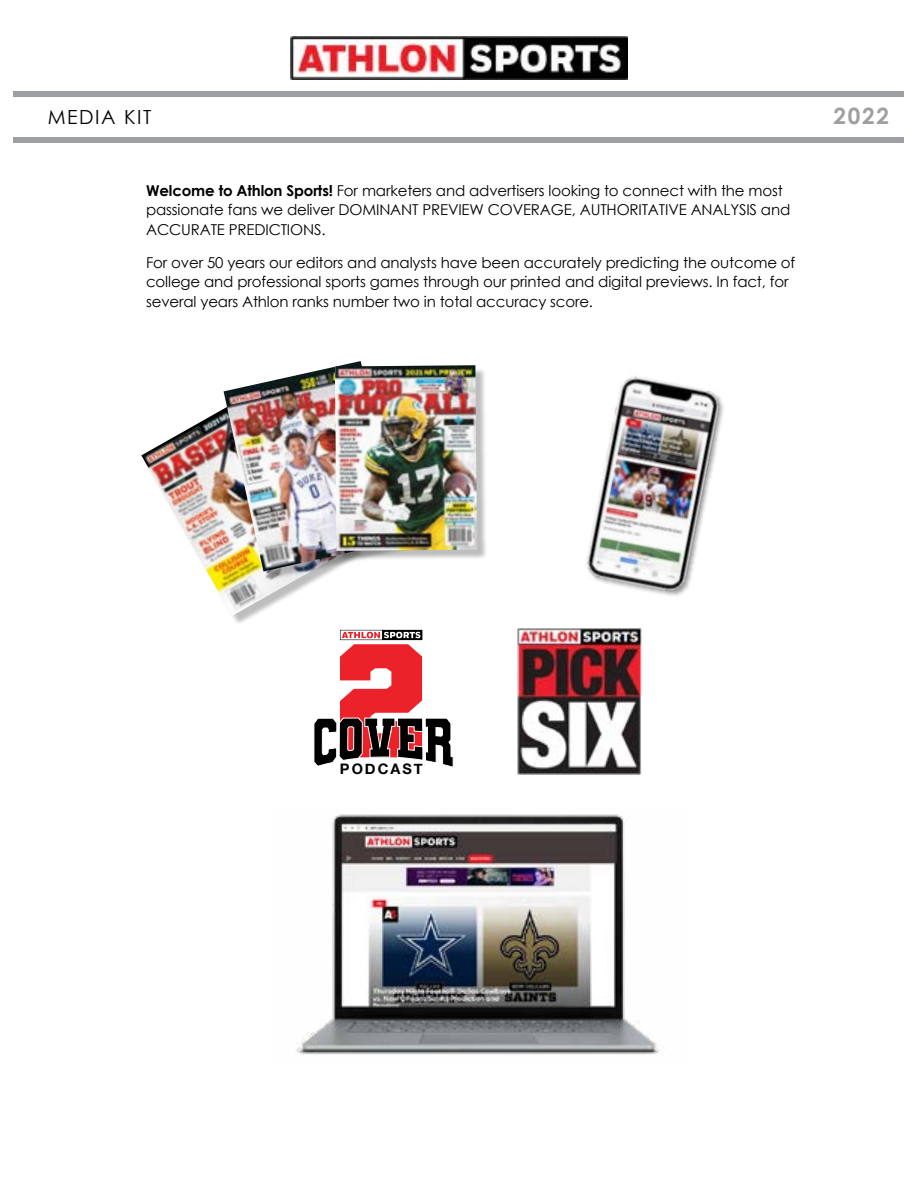
<style>
.page{position:relative;width:918px;height:1188px;background:#fff}
.page>*{position:absolute;margin:0;border:0;box-sizing:border-box;transform-origin:0 0}
.t1{font:700 161.55px "Varsity Team";color:#ec222b;scale:1.14 1}
.t2{font:700 22.5px "Century Gothic";color:#9d9fa2}
.t3{font:19.5px "Century Gothic";letter-spacing:.08em;color:#000}
.t4{font:15px/19.5px "Century Gothic";letter-spacing:-.01em;color:#000}
.t5{font:700 14.55px "Helvetica Neue";letter-spacing:.14em;color:#000}
.s1{font-weight:700}
</style>
<div class="page">
<img style="left:291px;top:37px;width:336px;height:42px">
<img style="left:296px;top:814px;width:365px;height:241px">
<img style="left:141px;top:391px;width:172px;height:225px">
<div style="left:226px;top:364px;width:185px;height:218px;background:#000;opacity:.26"></div>
<img style="left:224px;top:361px;width:177px;height:210px">
<div style="left:338px;top:367px;width:150px;height:194px;background:#000;opacity:.26"></div>
<img style="left:335px;top:365px;width:142px;height:186px">
<img style="left:586px;top:376px;width:138px;height:220px">
<svg style="left:314px;top:718px;width:140px;height:49px"></svg>
<svg style="left:340px;top:630px;width:82px;height:10px"></svg>
<img style="left:517px;top:627px;width:125px;height:147px">
<div style="left:14px;top:91px;width:890px;height:6px;background:#9d9fa2"></div>
<div style="left:14px;top:137px;width:890px;height:6px;background:#9d9fa2"></div>
<h3 class="t3" style="left:48px;top:103px;width:105px">MEDIA KIT</h3>
<h2 class="t2" style="left:833px;top:101px;width:57px">2022</h2>
<p class="t4" style="left:146px;top:180px;width:646px"><span class="s1">Welcome to Athlon Sports!</span> For marketers and advertisers looking to connect with the most passionate fans we deliver DOMINANT PREVIEW COVERAGE, AUTHORITATIVE ANALYSIS and<br>ACCURATE PREDICTIONS.</p>
<p class="t4" style="left:146px;top:252px;width:651px">For over 50 years our editors and analysts have been accurately predicting the outcome of college and professional sports games through our printed and digital previews. In fact, for several years Athlon ranks number two in total accuracy score.</p>
<h1 class="t1" style="left:332px;top:609px;width:86px">2</h1>
<p class="t5" style="left:340px;top:757px;width:84px">PODCAST</p>
</div>
